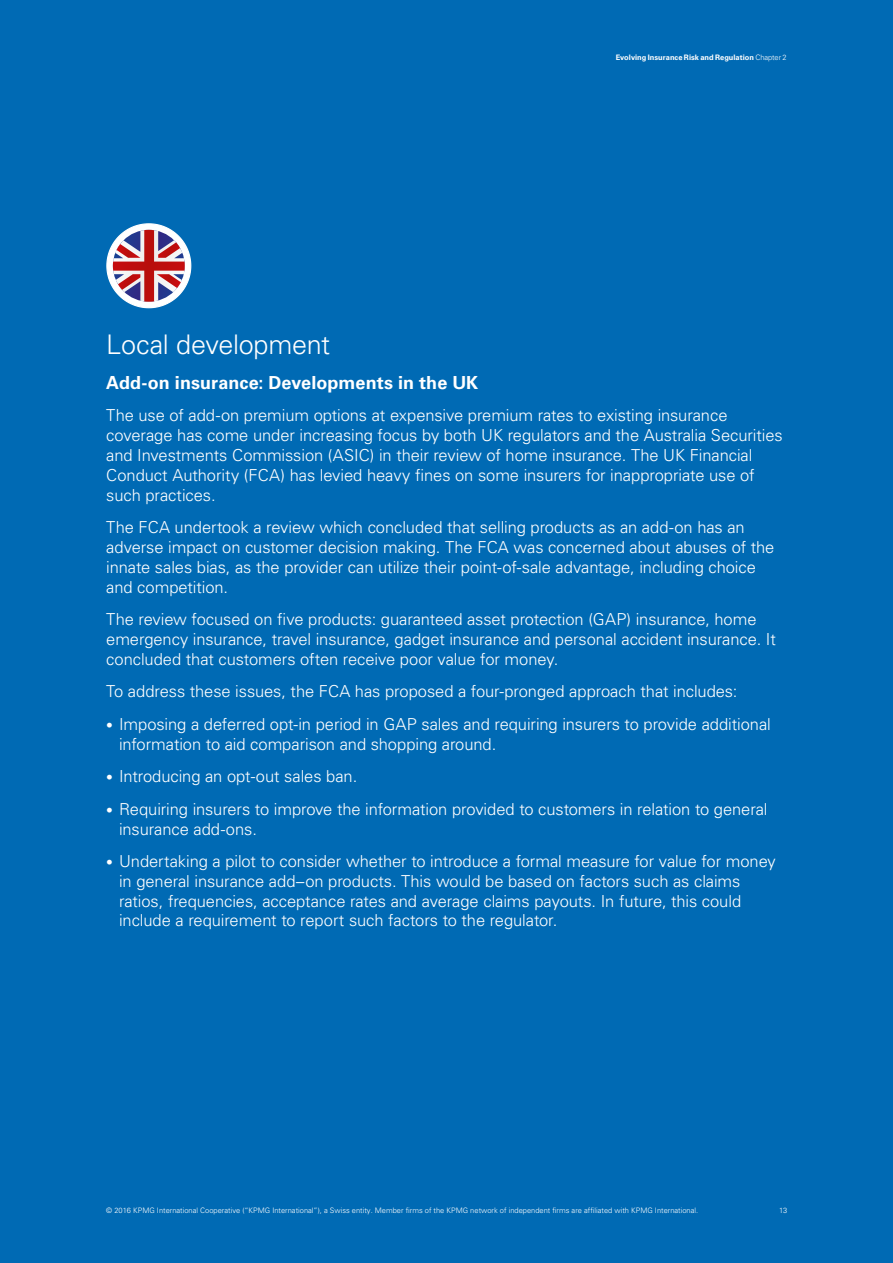
<style>
.page{position:relative;width:893px;height:1263px;background:#006ab4}
.page>*{position:absolute;margin:0;border:0;box-sizing:border-box;transform-origin:0 0}
.t1{font:300 27px "Univers LT Std";letter-spacing:-.01em;color:#fff}
.t2{font:700 18px "Univers LT Std";letter-spacing:.005em;color:#fff}
.t3{font:300 16.5px/19.8px "Univers LT Std";letter-spacing:-.005em;color:#fff}
.t4{font:300 7.5px "Univers LT Std";color:#fff}
.t5{font:700 7.5px "Univers LT Std";color:#fff}
.s1{font-weight:300}
.s2{font-size:13.5px}
</style>
<div class="page">
<svg style="left:106px;top:223px;width:85px;height:85px"></svg>
<p class="t5" style="left:616px;top:53px;width:172px">Evolving Insurance Risk and Regulation <span class="s1">Chapter 2</span></p>
<h1 class="t1" style="left:106px;top:329px;width:225px">Local development</h1>
<p class="t2" style="left:106px;top:372px;width:373px">Add-on insurance: Developments in the UK</p>
<p class="t3" style="left:106px;top:406px;width:678px">The use of add-on premium options at expensive premium rates to existing insurance coverage has come under increasing focus by both UK regulators and the Australia Securities and Investments Commission (ASIC) in their review of home insurance. The UK Financial Conduct Authority (FCA) has levied heavy fines on some insurers for inappropriate use of such practices.</p>
<p class="t3" style="left:106px;top:517px;width:670px">The FCA undertook a review which concluded that selling products as an add-on has an adverse impact on customer decision making. The FCA was concerned about abuses of the innate sales bias, as the provider can utilize their point-of-sale advantage, including choice and competition.</p>
<p class="t3" style="left:106px;top:609px;width:671px">The review focused on five products: guaranteed asset protection (GAP) insurance, home emergency insurance, travel insurance, gadget insurance and personal accident insurance. It concluded that customers often receive poor value for money.</p>
<p class="t3" style="left:106px;top:681px;width:633px">To address these issues, the FCA has proposed a four-pronged approach that includes:</p>
<p class="t3" style="left:119px;top:714px;width:653px;text-indent:-13px"><span class="s2">•</span> Imposing a deferred opt-in period in GAP sales and requiring insurers to provide additional information to aid comparison and shopping around.</p>
<p class="t3" style="left:106px;top:766px;width:252px"><span class="s2">•</span> Introducing an opt-out sales ban.</p>
<p class="t3" style="left:119px;top:799px;width:650px;text-indent:-13px"><span class="s2">•</span> Requiring insurers to improve the information provided to customers in relation to general insurance add-ons.</p>
<p class="t3" style="left:119px;top:851px;width:658px;text-indent:-13px"><span class="s2">•</span> Undertaking a pilot to consider whether to introduce a formal measure for value for money in general insurance add–on products. This would be based on factors such as claims ratios, frequencies, acceptance rates and average claims payouts. In future, this could include a requirement to report such factors to the regulator.</p>
<p class="t4" style="left:106px;top:1206px;width:593px">© 2016 KPMG International Cooperative (“KPMG International”), a Swiss entity. Member firms of the KPMG network of independent firms are affiliated with KPMG International.</p>
<p class="t4" style="left:779px;top:1206px;width:10px">13</p>
</div>
